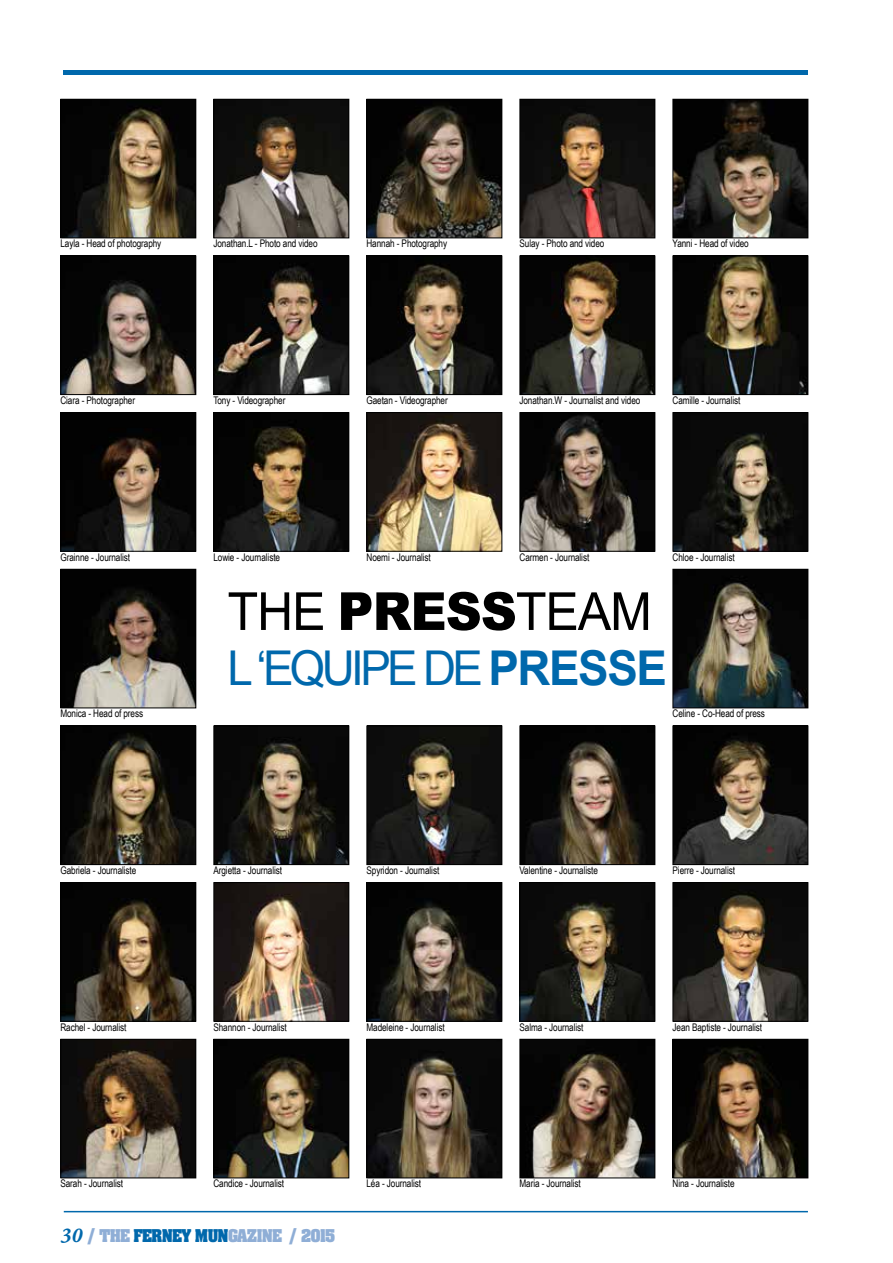
<style>
.page{position:relative;width:893px;height:1263px;background:#fff}
.page>*{position:absolute;margin:0;border:0;box-sizing:border-box;transform-origin:0 0}
.t1{font:52.5px "Arial";letter-spacing:-.02em;color:#000;scale:.95 1}
.t2{font:48px "Arial";letter-spacing:-.08em;color:#0068ac;scale:.95 1}
.t3{font:700 15px "Aachen Std";letter-spacing:-.05em;color:#8faed6;scale:.95 1}
.t4{font:10.5px "Arial Narrow";letter-spacing:-.01em;color:#000;scale:.95 1}
.s1{font-weight:900}
.s2{font-weight:700}
.s3{font-family:"Garamond Premr Pro Smbd It Capt";font-weight:400;font-size:22.5px;color:#0068ac}
.s4{color:#0068ac}
</style>
<div class="page">
<hr style="left:64px;top:1211px;width:744px;height:1px;background:#0068ac">
<hr style="left:64px;top:71px;width:744px;height:4px;background:#0068ac">
<img style="left:62px;top:101px;width:132px;height:135px">
<div style="left:60px;top:99px;width:136px;height:139px;border:1px solid #000"></div>
<img style="left:215px;top:101px;width:132px;height:135px">
<div style="left:213px;top:99px;width:136px;height:139px;border:1px solid #000"></div>
<img style="left:368px;top:101px;width:132px;height:135px">
<div style="left:366px;top:99px;width:136px;height:139px;border:1px solid #000"></div>
<img style="left:521px;top:101px;width:132px;height:135px">
<div style="left:519px;top:99px;width:136px;height:139px;border:1px solid #000"></div>
<img style="left:674px;top:101px;width:132px;height:135px">
<div style="left:672px;top:99px;width:136px;height:139px;border:1px solid #000"></div>
<img style="left:62px;top:258px;width:132px;height:135px">
<div style="left:60px;top:256px;width:136px;height:139px;border:1px solid #000"></div>
<img style="left:215px;top:258px;width:132px;height:135px">
<div style="left:213px;top:256px;width:136px;height:139px;border:1px solid #000"></div>
<img style="left:368px;top:258px;width:132px;height:135px">
<div style="left:366px;top:256px;width:136px;height:139px;border:1px solid #000"></div>
<img style="left:521px;top:258px;width:132px;height:135px">
<div style="left:519px;top:256px;width:136px;height:139px;border:1px solid #000"></div>
<img style="left:674px;top:258px;width:132px;height:135px">
<div style="left:672px;top:256px;width:136px;height:139px;border:1px solid #000"></div>
<img style="left:62px;top:414px;width:132px;height:136px">
<div style="left:60px;top:412px;width:136px;height:140px;border:1px solid #000"></div>
<img style="left:215px;top:414px;width:132px;height:136px">
<div style="left:213px;top:412px;width:136px;height:140px;border:1px solid #000"></div>
<img style="left:368px;top:414px;width:132px;height:136px">
<div style="left:366px;top:412px;width:136px;height:140px;border:1px solid #000"></div>
<img style="left:521px;top:414px;width:132px;height:136px">
<div style="left:519px;top:412px;width:136px;height:140px;border:1px solid #000"></div>
<img style="left:674px;top:414px;width:132px;height:136px">
<div style="left:672px;top:412px;width:136px;height:140px;border:1px solid #000"></div>
<img style="left:62px;top:571px;width:132px;height:135px">
<div style="left:60px;top:569px;width:136px;height:139px;border:1px solid #000"></div>
<img style="left:674px;top:571px;width:132px;height:135px">
<div style="left:672px;top:569px;width:136px;height:139px;border:1px solid #000"></div>
<img style="left:62px;top:727px;width:132px;height:136px">
<div style="left:60px;top:725px;width:136px;height:140px;border:1px solid #000"></div>
<img style="left:215px;top:727px;width:132px;height:136px">
<div style="left:213px;top:725px;width:136px;height:140px;border:1px solid #000"></div>
<img style="left:368px;top:727px;width:132px;height:136px">
<div style="left:366px;top:725px;width:136px;height:140px;border:1px solid #000"></div>
<img style="left:521px;top:727px;width:132px;height:136px">
<div style="left:519px;top:725px;width:136px;height:140px;border:1px solid #000"></div>
<img style="left:674px;top:727px;width:132px;height:136px">
<div style="left:672px;top:725px;width:136px;height:140px;border:1px solid #000"></div>
<img style="left:62px;top:884px;width:132px;height:136px">
<div style="left:60px;top:882px;width:136px;height:140px;border:1px solid #000"></div>
<img style="left:215px;top:884px;width:132px;height:136px">
<div style="left:213px;top:882px;width:136px;height:140px;border:1px solid #000"></div>
<img style="left:368px;top:884px;width:132px;height:136px">
<div style="left:366px;top:882px;width:136px;height:140px;border:1px solid #000"></div>
<img style="left:521px;top:884px;width:132px;height:136px">
<div style="left:519px;top:882px;width:136px;height:140px;border:1px solid #000"></div>
<img style="left:674px;top:884px;width:132px;height:136px">
<div style="left:672px;top:882px;width:136px;height:140px;border:1px solid #000"></div>
<img style="left:62px;top:1041px;width:132px;height:135px">
<div style="left:60px;top:1039px;width:136px;height:139px;border:1px solid #000"></div>
<img style="left:215px;top:1041px;width:132px;height:135px">
<div style="left:213px;top:1039px;width:136px;height:139px;border:1px solid #000"></div>
<img style="left:368px;top:1041px;width:132px;height:135px">
<div style="left:366px;top:1039px;width:136px;height:139px;border:1px solid #000"></div>
<img style="left:521px;top:1041px;width:132px;height:135px">
<div style="left:519px;top:1039px;width:136px;height:139px;border:1px solid #000"></div>
<img style="left:674px;top:1041px;width:132px;height:135px">
<div style="left:672px;top:1039px;width:136px;height:139px;border:1px solid #000"></div>
<p class="t4" style="left:60px;top:236px;width:108px">Layla - Head of photography</p>
<p class="t4" style="left:213px;top:236px;width:111px">Jonathan.L - Photo and video</p>
<p class="t4" style="left:366px;top:236px;width:86px">Hannah - Photography</p>
<p class="t4" style="left:519px;top:236px;width:91px">Sulay - Photo and video</p>
<p class="t4" style="left:672px;top:236px;width:82px">Yanni - Head of video</p>
<p class="t4" style="left:60px;top:393px;width:80px">Ciara - Photographer</p>
<p class="t4" style="left:213px;top:393px;width:77px">Tony - Videographer</p>
<p class="t4" style="left:366px;top:393px;width:87px">Gaetan - Videographer</p>
<p class="t4" style="left:519px;top:393px;width:129px">Jonathan.W - Journalist and video</p>
<p class="t4" style="left:672px;top:393px;width:73px">Camille - Journalist</p>
<p class="t4" style="left:60px;top:549px;width:75px">Grainne - Journalist</p>
<p class="t4" style="left:213px;top:549px;width:72px">Lowie - Journaliste</p>
<p class="t4" style="left:366px;top:549px;width:69px">Noemi - Journalist</p>
<p class="t4" style="left:520px;top:549px;width:75px">Carmen - Journalist</p>
<p class="t4" style="left:673px;top:549px;width:67px">Chloe - Journalist</p>
<h1 class="t1" style="left:227px;top:577px;width:448px">THE <span class="s1">PRESS</span>TEAM</h1>
<h2 class="t2" style="left:227px;top:637px;width:464px">L ‘EQUIPE DE <span class="s2">PRESSE</span></h2>
<p class="t4" style="left:60px;top:706px;width:89px">Monica - Head of press</p>
<p class="t4" style="left:673px;top:706px;width:99px">Celine - Co-Head of press</p>
<p class="t4" style="left:60px;top:863px;width:81px">Gabriela - Journaliste</p>
<p class="t4" style="left:213px;top:863px;width:74px">Argietta - Journalist</p>
<p class="t4" style="left:366px;top:863px;width:78px">Spyridon - Journalist</p>
<p class="t4" style="left:519px;top:863px;width:84px">Valentine - Journaliste</p>
<p class="t4" style="left:673px;top:863px;width:67px">Pierre - Journalist</p>
<p class="t4" style="left:60px;top:1019px;width:71px">Rachel - Journalist</p>
<p class="t4" style="left:213px;top:1019px;width:79px">Shannon - Journalist</p>
<p class="t4" style="left:366px;top:1019px;width:84px">Madeleine - Journalist</p>
<p class="t4" style="left:519px;top:1019px;width:69px">Salma - Journalist</p>
<p class="t4" style="left:673px;top:1019px;width:96px">Jean Baptiste - Journalist</p>
<p class="t4" style="left:60px;top:1176px;width:67px">Sarah - Journalist</p>
<p class="t4" style="left:213px;top:1176px;width:76px">Candice - Journalist</p>
<p class="t4" style="left:366px;top:1176px;width:59px">Léa - Journalist</p>
<p class="t4" style="left:519px;top:1176px;width:66px">Maria - Journalist</p>
<p class="t4" style="left:673px;top:1176px;width:67px">Nina - Journaliste</p>
<h3 class="t3" style="left:61px;top:1225px;width:290px"><span class="s3">30</span> / THE <span class="s4">FERNEY MUN</span>GAZINE / 2015</h3>
</div>
